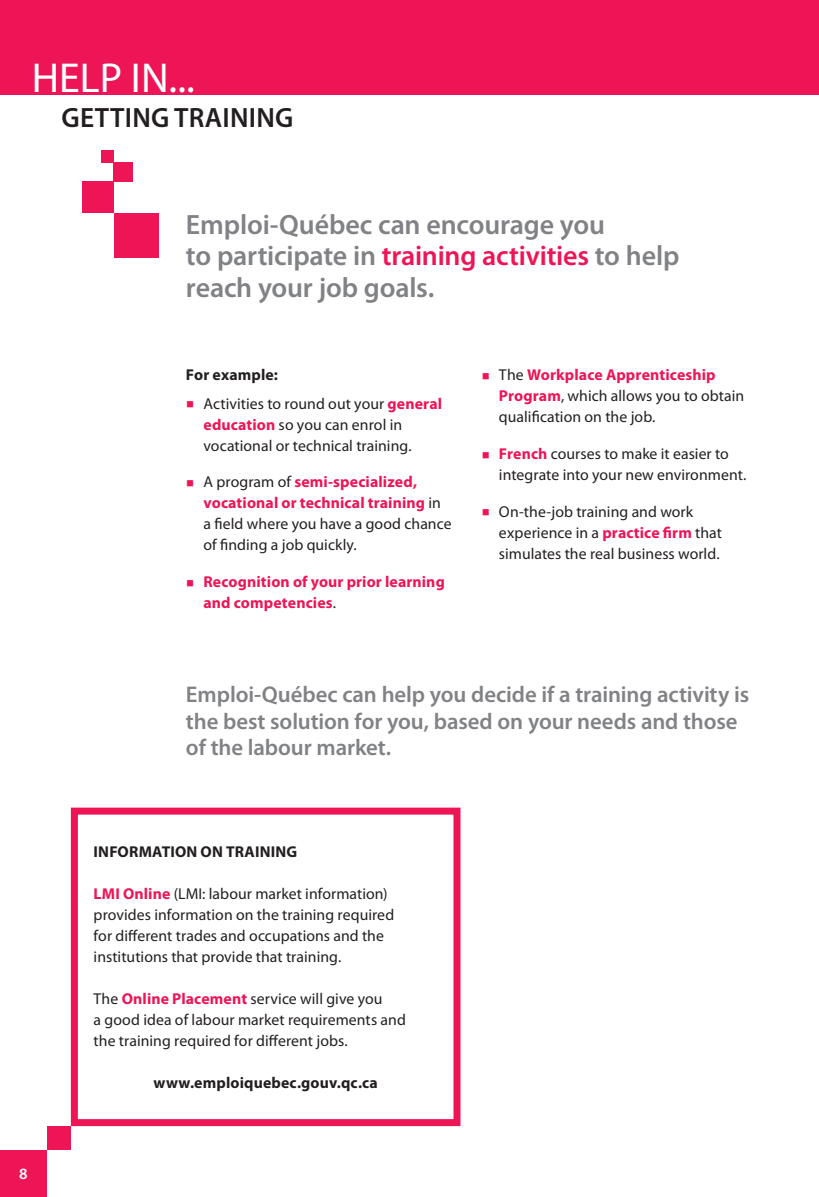
<style>
.page{position:relative;width:819px;height:1197px;background:#fff}
.page>*{position:absolute;margin:0;border:0;box-sizing:border-box;transform-origin:0 0}
.t1{font:42px "Myriad Pro";color:#fff}
.t2{font:600 28px/31.5px "Myriad Pro";letter-spacing:-.01em;color:#808285}
.t3{font:600 28px "Myriad Pro";letter-spacing:.01em;color:#231f20}
.t4{font:600 22.75px/26.2px "Myriad Pro";letter-spacing:-.005em;color:#808285}
.t5{font:15.75px/21px "Myriad Pro";letter-spacing:.005em;color:#231f20}
.t6{font:700 15.75px "Myriad Pro";letter-spacing:.01em;color:#231f20}
.t7{font:700 15.75px/21px "Myriad Pro";letter-spacing:.01em;color:#ed1556}
.t8{font:600 15.75px "Myriad Pro";color:#fff}
.s1{color:#ed1556}
.s2{font-weight:700;color:#ed1556}
.s3{font-weight:400;color:#231f20}
</style>
<div class="page">
<div style="left:0;top:0;width:819px;height:94px;background:#ed1556"></div>
<div style="left:82px;top:182px;width:32px;height:31px;background:#ed1556"></div>
<div style="left:114px;top:162px;width:19px;height:20px;background:#ed1556"></div>
<div style="left:101px;top:150px;width:13px;height:12px;background:#ed1556"></div>
<div style="left:114px;top:213px;width:44px;height:45px;background:#ed1556"></div>
<div style="left:0;top:1150px;width:47px;height:47px;background:#ed1556"></div>
<div style="left:47px;top:1126px;width:24px;height:24px;background:#ed1556"></div>
<div style="left:71px;top:808px;width:390px;height:318px;border:7px solid #ed1556"></div>
<h1 class="t1" style="left:32px;top:52px;width:164px">HELP IN...</h1>
<h2 class="t3" style="left:62px;top:100px;width:234px">GETTING TRAINING</h2>
<h2 class="t2" style="left:186px;top:208px;width:495px">Emploi-Québec can encourage you<br>to participate in <span class="s1">training activities</span> to help reach your job goals.</h2>
<p class="t6" style="left:186px;top:364px;width:93px">For example:</p>
<p class="t5" style="left:203px;top:393px;width:240px;text-indent:-17px"><span class="s1">○</span> Activities to round out your <span class="s2">general education</span> so you can enrol in vocational or technical training.</p>
<p class="t5" style="left:203px;top:471px;width:250px;text-indent:-17px"><span class="s1">○</span> A program of <span class="s2">semi-specialized, vocational or technical training</span> in a field where you have a good chance of finding a job quickly.</p>
<p class="t7" style="left:203px;top:571px;width:243px;text-indent:-17px">○ Recognition of your prior learning and competencies<span class="s3">.</span></p>
<p class="t5" style="left:499px;top:364px;width:247px;text-indent:-17px"><span class="s1">○</span> The <span class="s2">Workplace Apprenticeship<br>Program</span>, which allows you to obtain qualification on the job.</p>
<p class="t5" style="left:499px;top:443px;width:249px;text-indent:-17px"><span class="s1">○</span> <span class="s2">French</span> courses to make it easier to integrate into your new environment.</p>
<p class="t5" style="left:499px;top:500px;width:225px;text-indent:-17px"><span class="s1">○</span> On-the-job training and work experience in a <span class="s2">practice firm</span> that simulates the real business world.</p>
<h3 class="t4" style="left:186px;top:681px;width:565px">Emploi-Québec can help you decide if a training activity is the best solution for you, based on your needs and those of the labour market.</h3>
<p class="t8" style="left:19px;top:1164px;width:10px">8</p>
<p class="t6" style="left:94px;top:842px;width:205px">INFORMATION ON TRAINING</p>
<p class="t5" style="left:94px;top:883px;width:302px"><span class="s2">LMI Online</span> (LMI: labour market information) provides information on the training required for different trades and occupations and the institutions that provide that training.</p>
<p class="t5" style="left:94px;top:988px;width:314px">The <span class="s2">Online Placement</span> service will give you<br>a good idea of labour market requirements and the training required for different jobs.</p>
<p class="t6" style="left:154px;top:1073px;width:226px">www.emploiquebec.gouv.qc.ca</p>
</div>
